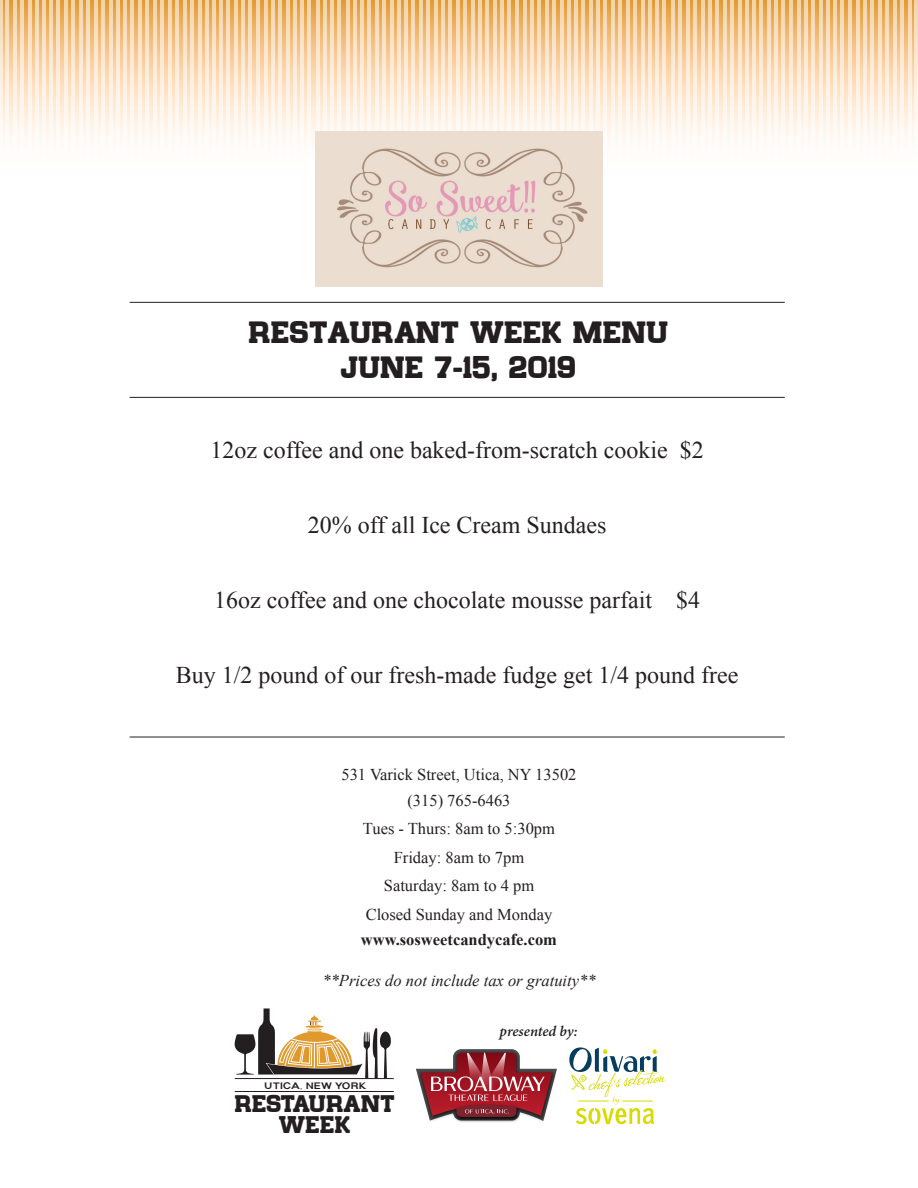
<style>
.page{position:relative;width:918px;height:1188px;background:#fff}
.page>*{position:absolute;margin:0;border:0;box-sizing:border-box;transform-origin:0 0}
.t1{font:30px "Chateaude Garage";color:#231f20}
.t2{font:24px "Times New Roman";color:#231f20}
.t3{font:23.4px/21.1px "Chateaude Garage";color:#231f20;text-align:center}
.t4{font:16.5px "Times New Roman";color:#231f20}
.t5{font:italic 16.5px "Times New Roman";color:#231f20}
.t6{font:700 16.5px "Times New Roman";color:#231f20}
.t7{font:italic 600 14.85px "Minion Pro";letter-spacing:-.005em;color:#231f20}
.t8{font:700 8.25px "Progressive";letter-spacing:.04em;color:#231f20}
</style>
<div class="page">
<svg style="left:2px;top:0;width:913px;height:144px;background:#f7d2a6"></svg>
<svg style="left:5px;top:0;width:4px;height:144px"></svg>
<hr style="left:13px;top:0;width:3px;height:264px;background:#fff">
<svg style="left:20px;top:0;width:4px;height:144px"></svg>
<hr style="left:28px;top:0;width:3px;height:264px;background:#fff">
<svg style="left:35px;top:0;width:4px;height:144px"></svg>
<svg style="left:42px;top:0;width:4px;height:144px"></svg>
<svg style="left:49px;top:0;width:4px;height:144px"></svg>
<hr style="left:57px;top:0;width:3px;height:264px;background:#fff">
<svg style="left:64px;top:0;width:4px;height:144px"></svg>
<svg style="left:71px;top:0;width:4px;height:144px"></svg>
<svg style="left:79px;top:0;width:4px;height:144px"></svg>
<svg style="left:86px;top:0;width:4px;height:144px"></svg>
<hr style="left:94px;top:0;width:3px;height:264px;background:#fff">
<svg style="left:101px;top:0;width:4px;height:144px"></svg>
<svg style="left:109px;top:0;width:4px;height:144px"></svg>
<svg style="left:116px;top:0;width:4px;height:144px"></svg>
<svg style="left:123px;top:0;width:4px;height:144px"></svg>
<svg style="left:130px;top:0;width:4px;height:144px"></svg>
<svg style="left:138px;top:0;width:4px;height:144px"></svg>
<svg style="left:145px;top:0;width:4px;height:144px"></svg>
<svg style="left:153px;top:0;width:4px;height:144px"></svg>
<svg style="left:160px;top:0;width:4px;height:144px"></svg>
<svg style="left:168px;top:0;width:4px;height:144px"></svg>
<svg style="left:175px;top:0;width:4px;height:144px"></svg>
<hr style="left:183px;top:0;width:3px;height:264px;background:#fff">
<svg style="left:190px;top:0;width:4px;height:144px"></svg>
<hr style="left:198px;top:0;width:3px;height:264px;background:#fff">
<svg style="left:205px;top:0;width:4px;height:144px"></svg>
<svg style="left:212px;top:0;width:4px;height:144px"></svg>
<svg style="left:219px;top:0;width:4px;height:144px"></svg>
<hr style="left:227px;top:0;width:3px;height:264px;background:#fff">
<svg style="left:234px;top:0;width:4px;height:144px"></svg>
<svg style="left:241px;top:0;width:4px;height:144px"></svg>
<svg style="left:248px;top:0;width:4px;height:144px"></svg>
<svg style="left:256px;top:0;width:4px;height:144px"></svg>
<svg style="left:264px;top:0;width:4px;height:144px"></svg>
<svg style="left:271px;top:0;width:4px;height:144px"></svg>
<svg style="left:278px;top:0;width:4px;height:144px"></svg>
<svg style="left:286px;top:0;width:4px;height:144px"></svg>
<svg style="left:293px;top:0;width:4px;height:144px"></svg>
<svg style="left:300px;top:0;width:4px;height:144px"></svg>
<svg style="left:307px;top:0;width:4px;height:144px"></svg>
<svg style="left:316px;top:0;width:4px;height:132px"></svg>
<svg style="left:323px;top:0;width:4px;height:132px"></svg>
<svg style="left:330px;top:0;width:4px;height:132px"></svg>
<hr style="left:338px;top:0;width:3px;height:264px;background:#fff">
<svg style="left:346px;top:0;width:4px;height:132px"></svg>
<svg style="left:353px;top:0;width:4px;height:132px"></svg>
<svg style="left:360px;top:0;width:4px;height:132px"></svg>
<svg style="left:367px;top:0;width:4px;height:132px"></svg>
<svg style="left:375px;top:0;width:4px;height:132px"></svg>
<svg style="left:382px;top:0;width:4px;height:132px"></svg>
<hr style="left:390px;top:0;width:3px;height:264px;background:#fff">
<svg style="left:397px;top:0;width:4px;height:132px"></svg>
<svg style="left:404px;top:0;width:4px;height:132px"></svg>
<svg style="left:411px;top:0;width:4px;height:132px"></svg>
<hr style="left:419px;top:0;width:3px;height:264px;background:#fff">
<svg style="left:426px;top:0;width:4px;height:132px"></svg>
<svg style="left:434px;top:0;width:4px;height:132px"></svg>
<svg style="left:441px;top:0;width:4px;height:132px"></svg>
<hr style="left:449px;top:0;width:3px;height:264px;background:#fff">
<svg style="left:456px;top:0;width:4px;height:132px"></svg>
<hr style="left:464px;top:0;width:3px;height:264px;background:#fff">
<svg style="left:471px;top:0;width:4px;height:132px"></svg>
<svg style="left:478px;top:0;width:4px;height:132px"></svg>
<svg style="left:485px;top:0;width:4px;height:132px"></svg>
<svg style="left:493px;top:0;width:4px;height:132px"></svg>
<svg style="left:500px;top:0;width:4px;height:132px"></svg>
<hr style="left:508px;top:0;width:3px;height:264px;background:#fff">
<svg style="left:515px;top:0;width:4px;height:132px"></svg>
<svg style="left:523px;top:0;width:4px;height:132px"></svg>
<svg style="left:530px;top:0;width:4px;height:132px"></svg>
<svg style="left:537px;top:0;width:4px;height:132px"></svg>
<hr style="left:545px;top:0;width:3px;height:264px;background:#fff">
<svg style="left:552px;top:0;width:4px;height:132px"></svg>
<svg style="left:560px;top:0;width:4px;height:132px"></svg>
<svg style="left:567px;top:0;width:4px;height:132px"></svg>
<svg style="left:574px;top:0;width:4px;height:132px"></svg>
<svg style="left:581px;top:0;width:4px;height:132px"></svg>
<hr style="left:589px;top:0;width:3px;height:264px;background:#fff">
<svg style="left:596px;top:0;width:4px;height:132px"></svg>
<svg style="left:603px;top:0;width:4px;height:144px"></svg>
<svg style="left:611px;top:0;width:4px;height:144px"></svg>
<hr style="left:619px;top:0;width:3px;height:264px;background:#fff">
<svg style="left:626px;top:0;width:4px;height:144px"></svg>
<svg style="left:633px;top:0;width:4px;height:144px"></svg>
<svg style="left:641px;top:0;width:4px;height:144px"></svg>
<svg style="left:648px;top:0;width:4px;height:144px"></svg>
<svg style="left:655px;top:0;width:4px;height:144px"></svg>
<svg style="left:662px;top:0;width:4px;height:144px"></svg>
<svg style="left:671px;top:0;width:4px;height:144px"></svg>
<svg style="left:678px;top:0;width:4px;height:144px"></svg>
<hr style="left:686px;top:0;width:3px;height:264px;background:#fff">
<svg style="left:693px;top:0;width:4px;height:144px"></svg>
<svg style="left:701px;top:0;width:4px;height:144px"></svg>
<svg style="left:708px;top:0;width:4px;height:144px"></svg>
<hr style="left:716px;top:0;width:3px;height:264px;background:#fff">
<svg style="left:723px;top:0;width:4px;height:144px"></svg>
<hr style="left:731px;top:0;width:3px;height:264px;background:#fff">
<svg style="left:738px;top:0;width:4px;height:144px"></svg>
<svg style="left:745px;top:0;width:4px;height:144px"></svg>
<svg style="left:752px;top:0;width:4px;height:144px"></svg>
<hr style="left:760px;top:0;width:3px;height:264px;background:#fff">
<svg style="left:767px;top:0;width:4px;height:144px"></svg>
<svg style="left:774px;top:0;width:4px;height:144px"></svg>
<svg style="left:781px;top:0;width:4px;height:144px"></svg>
<svg style="left:789px;top:0;width:4px;height:144px"></svg>
<hr style="left:797px;top:0;width:3px;height:264px;background:#fff">
<svg style="left:804px;top:0;width:4px;height:144px"></svg>
<svg style="left:811px;top:0;width:4px;height:144px"></svg>
<svg style="left:819px;top:0;width:4px;height:144px"></svg>
<svg style="left:826px;top:0;width:4px;height:144px"></svg>
<svg style="left:833px;top:0;width:4px;height:144px"></svg>
<svg style="left:840px;top:0;width:4px;height:144px"></svg>
<svg style="left:848px;top:0;width:4px;height:144px"></svg>
<hr style="left:856px;top:0;width:3px;height:264px;background:#fff">
<svg style="left:863px;top:0;width:4px;height:144px"></svg>
<svg style="left:870px;top:0;width:4px;height:144px"></svg>
<svg style="left:878px;top:0;width:4px;height:144px"></svg>
<hr style="left:886px;top:0;width:3px;height:264px;background:#fff">
<svg style="left:893px;top:0;width:4px;height:144px"></svg>
<svg style="left:900px;top:0;width:4px;height:144px"></svg>
<svg style="left:908px;top:0;width:4px;height:144px"></svg>
<hr style="left:130px;top:397px;width:655px;height:1px;background:#231f20">
<hr style="left:130px;top:302px;width:655px;height:1px;background:#231f20">
<hr style="left:130px;top:737px;width:655px;height:1px;background:#231f20">
<img style="left:315px;top:132px;width:288px;height:155px">
<hr style="left:235px;top:1091px;width:159px;height:1px;background:#231f20">
<hr style="left:235px;top:1078px;width:159px;height:1px;background:#231f20">
<svg style="left:235px;top:1008px;width:156px;height:71px"></svg>
<svg style="left:569px;top:1047px;width:97px;height:77px"></svg>
<hr style="left:578px;top:1101px;width:31px;height:1px;background:#dada00">
<hr style="left:622px;top:1101px;width:31px;height:1px;background:#dada00">
<svg style="left:416px;top:1049px;width:141px;height:73px"></svg>
<p class="t1" style="left:249px;top:315px;width:421px">RESTAURANT WEEK MENU</p>
<p class="t1" style="left:341px;top:350px;width:237px">JUNE 7-15, 2019</p>
<p class="t2" style="left:211px;top:434px;width:495px">12oz coffee and one baked-from-scratch cookie $2</p>
<p class="t2" style="left:308px;top:509px;width:300px">20% off all Ice Cream Sundaes</p>
<p class="t2" style="left:214px;top:584px;width:488px">16oz coffee and one chocolate mousse parfait $4</p>
<p class="t2" style="left:176px;top:659px;width:564px">Buy 1/2 pound of our fresh-made fudge get 1/4 pound free</p>
<p class="t4" style="left:341px;top:763px;width:237px">531 Varick Street, Utica, NY 13502</p>
<p class="t4" style="left:407px;top:789px;width:105px">(315) 765-6463</p>
<p class="t4" style="left:363px;top:817px;width:194px">Tues - Thurs: 8am to 5:30pm</p>
<p class="t4" style="left:394px;top:846px;width:132px">Friday: 8am to 7pm</p>
<p class="t4" style="left:384px;top:874px;width:152px">Saturday: 8am to 4 pm</p>
<p class="t4" style="left:366px;top:903px;width:188px">Closed Sunday and Monday</p>
<p class="t6" style="left:361px;top:928px;width:198px">www.sosweetcandycafe.com</p>
<p class="t5" style="left:322px;top:969px;width:275px">**Prices do not include tax or gratuity**</p>
<p class="t8" style="left:265px;top:1080px;width:104px">UTICA, NEW YORK</p>
<p class="t3" style="left:235px;top:1093px;width:161px">RESTAURANT<br>WEEK</p>
<p class="t7" style="left:500px;top:1021px;width:80px">presented by:</p>
</div>
